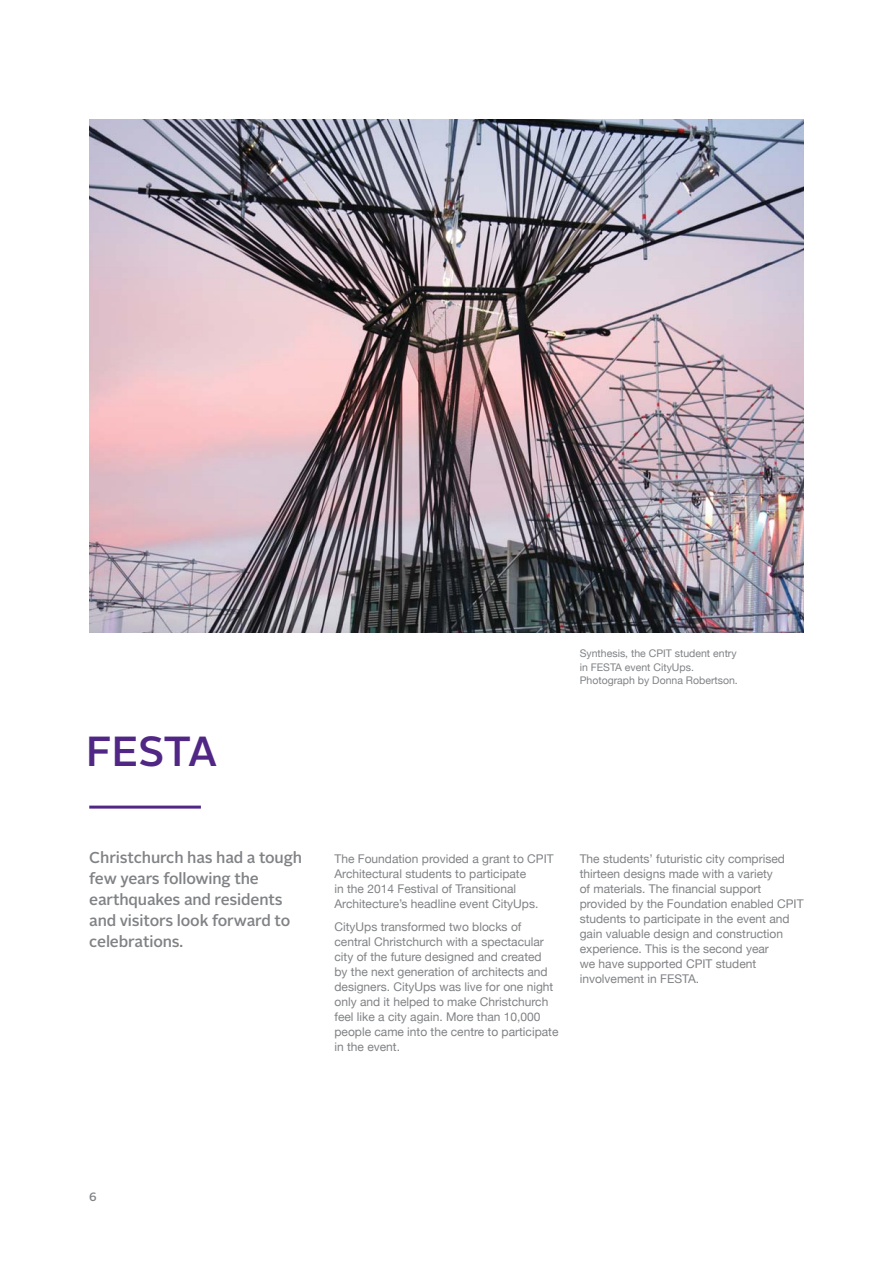
<style>
.page{position:relative;width:893px;height:1263px;background:#fff}
.page>*{position:absolute;margin:0;border:0;box-sizing:border-box;transform-origin:0 0}
.t1{font:500 42px "Alright Sans";letter-spacing:-.015em;color:#502785}
.t2{font:500 15.75px/21px "Alright Sans";letter-spacing:-.01em;color:#808285}
.t3{font:12px/15px "Helvetica Neue";color:#808285}
.t4{font:500 12px "Alright Sans";color:#808285}
.t5{font:10.5px/13.5px "Helvetica Neue";color:#808285}
</style>
<div class="page">
<img style="left:89px;top:119px;width:715px;height:514px">
<hr style="left:89px;top:806px;width:112px;height:3px;background:#502785">
<h1 class="t1" style="left:86px;top:732px;width:133px">FESTA</h1>
<p class="t5" style="left:580px;top:647px;width:160px">Synthesis, the CPIT student entry in FESTA event CityUps.<br>Photograph by Donna Robertson.</p>
<h2 class="t2" style="left:89px;top:848px;width:214px">Christchurch has had a tough few years following the earthquakes and residents and visitors look forward to celebrations.</h2>
<p class="t3" style="left:334px;top:851px;width:221px">The Foundation provided a grant to CPIT Architectural students to participate<br>in the 2014 Festival of Transitional Architecture’s headline event CityUps.</p>
<p class="t3" style="left:334px;top:919px;width:225px">CityUps transformed two blocks of central Christchurch with a spectacular city of the future designed and created<br>by the next generation of architects and designers. CityUps was live for one night only and it helped to make Christchurch feel like a city again. More than 10,000 people came into the centre to participate in the event.</p>
<p class="t3" style="left:580px;top:851px;width:225px">The students’ futuristic city comprised thirteen designs made with a variety<br>of materials. The financial support provided by the Foundation enabled CPIT students to participate in the event and gain valuable design and construction experience. This is the second year<br>we have supported CPIT student involvement in FESTA.</p>
<p class="t4" style="left:89px;top:1191px;width:9px">6</p>
</div>
